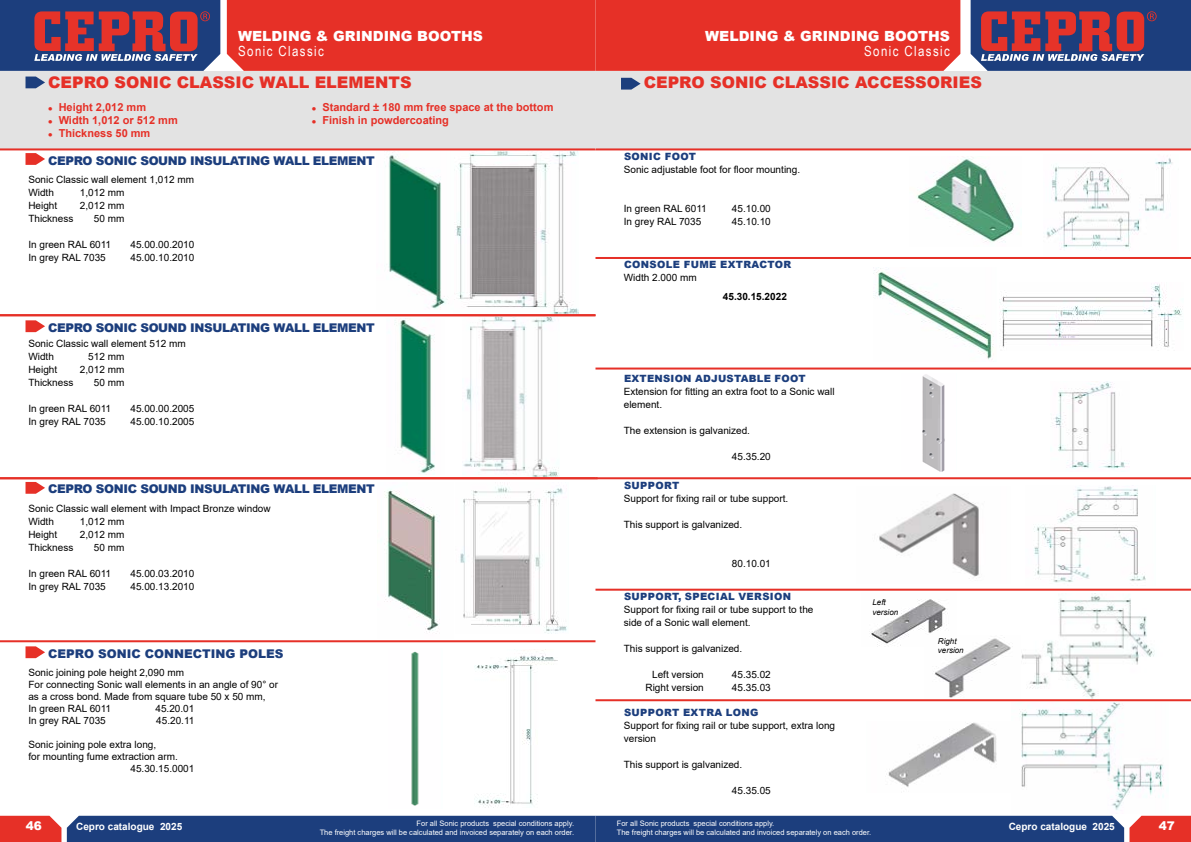
<style>
.page{position:relative;width:1191px;height:842px;background:#fff}
.page>*{position:absolute;margin:0;border:0;box-sizing:border-box;transform-origin:0 0}
.t1{font:900 16px "Arial";color:#e63027}
.t2{font:900 14px "Arial";color:#fff}
.t3{font:14px "Arial Narrow";letter-spacing:.1em;color:#fff}
.t4{font:900 12px "Arial";letter-spacing:-.03em;color:#1c3e7d}
.t5{font:900 12px "Arial";color:#1c3e7d}
.t6{font:900 12px "Arial";color:#fff}
.t7{font:700 11px "Arial";color:#e63027}
.t8{font:10px/13px "Arial";color:#000}
.t9{font:900 10px "Arial";letter-spacing:.035em;color:#1c3e7d}
.t10{font:700 10px "Arial";color:#fff}
.t11{font:700 10px "Arial";color:#000}
.t12{font:italic 8px/9.6px "Arial";color:#000}
.t13{font:7.5px/9px "Arial";color:#fff;text-align:right}
</style>
<div class="page">
<div style="left:227px;top:0;width:733px;height:71px;background:#e63027"></div>
<div style="left:0;top:816px;width:61px;height:26px;background:#e63027"></div>
<div style="left:67px;top:816px;width:1124px;height:26px;background:#1c3e7d"></div>
<svg style="left:970px;top:0;width:221px;height:71px;background:#5f456c"></svg>
<svg style="left:0;top:0;width:220px;height:71px;background:#5e446c"></svg>
<img style="left:454px;top:150px;width:124px;height:164px">
<img style="left:462px;top:316px;width:97px;height:161px">
<img style="left:474px;top:649px;width:84px;height:159px">
<img style="left:460px;top:486px;width:107px;height:147px">
<img style="left:411px;top:651px;width:8px;height:155px">
<img style="left:388px;top:152px;width:58px;height:157px">
<img style="left:394px;top:320px;width:41px;height:154px">
<img style="left:384px;top:490px;width:56px;height:144px">
<img style="left:1018px;top:595px;width:144px;height:107px">
<img style="left:879px;top:493px;width:100px;height:84px">
<img style="left:922px;top:374px;width:23px;height:98px">
<img style="left:1055px;top:382px;width:74px;height:87px">
<img style="left:1034px;top:486px;width:112px;height:97px">
<img style="left:871px;top:599px;width:77px;height:48px">
<img style="left:1019px;top:703px;width:145px;height:107px">
<img style="left:888px;top:722px;width:132px;height:70px">
<img style="left:924px;top:635px;width:96px;height:63px">
<img style="left:916px;top:157px;width:99px;height:85px">
<img style="left:1046px;top:158px;width:127px;height:92px">
<img style="left:874px;top:267px;width:120px;height:93px">
<img style="left:999px;top:284px;width:183px;height:64px">
<svg style="left:26px;top:153px;width:19px;height:12px"></svg>
<svg style="left:26px;top:320px;width:19px;height:12px"></svg>
<svg style="left:26px;top:482px;width:19px;height:12px"></svg>
<svg style="left:26px;top:646px;width:19px;height:12px"></svg>
<div style="left:0;top:71px;width:595px;height:77px;background:#e3e3e3"></div>
<svg style="left:26px;top:77px;width:19px;height:11px"></svg>
<hr style="left:0;top:148px;width:595px;height:2px;background:#e63027">
<hr style="left:0;top:640px;width:595px;height:2px;background:#e63027">
<hr style="left:0;top:477px;width:595px;height:2px;background:#e63027">
<hr style="left:0;top:314px;width:595px;height:2px;background:#e63027">
<div style="left:595px;top:71px;width:596px;height:77px;background:#e3e3e3"></div>
<svg style="left:621px;top:78px;width:19px;height:12px"></svg>
<hr style="left:595px;top:148px;width:596px;height:2px;background:#e63027">
<hr style="left:595px;top:257px;width:596px;height:2px;background:#e63027">
<hr style="left:595px;top:368px;width:596px;height:2px;background:#e63027">
<hr style="left:595px;top:477px;width:596px;height:2px;background:#e63027">
<hr style="left:595px;top:589px;width:596px;height:2px;background:#e63027">
<hr style="left:595px;top:699px;width:596px;height:2px;background:#e63027">
<h2 class="t2" style="left:238px;top:26px;width:246px">WELDING &amp; GRINDING BOOTHS</h2>
<h1 class="t1" style="left:48px;top:71px;width:365px">CEPRO SONIC CLASSIC WALL ELEMENTS</h1>
<h2 class="t3" style="left:238px;top:40px;width:87px">Sonic Classic</h2>
<p class="t7" style="left:48px;top:100px;width:99px">● Height 2,012 mm</p>
<p class="t7" style="left:48px;top:113px;width:131px">● Width 1,012 or 512 mm</p>
<p class="t7" style="left:48px;top:126px;width:104px">● Thickness 50 mm</p>
<p class="t7" style="left:312px;top:100px;width:243px">● Standard ± 180 mm free space at the bottom</p>
<p class="t7" style="left:312px;top:113px;width:139px">● Finish in powdercoating</p>
<p class="t4" style="left:48px;top:151px;width:328px">CEPRO SONIC SOUND INSULATING WALL ELEMENT</p>
<p class="t8" style="left:28px;top:173px;width:167px">Sonic Classic wall element 1,012 mm<br>Width</p>
<p class="t8" style="left:80px;top:186px;width:46px">1,012 mm</p>
<p class="t8" style="left:28px;top:199px;width:30px">Height</p>
<p class="t8" style="left:80px;top:199px;width:46px">2,012 mm</p>
<p class="t8" style="left:28px;top:212px;width:47px">Thickness</p>
<p class="t8" style="left:94px;top:212px;width:32px">50 mm</p>
<p class="t8" style="left:28px;top:238px;width:84px">In green RAL 6011</p>
<p class="t8" style="left:130px;top:238px;width:65px">45.00.00.2010</p>
<p class="t8" style="left:28px;top:251px;width:79px">In grey RAL 7035</p>
<p class="t8" style="left:130px;top:251px;width:65px">45.00.10.2010</p>
<p class="t4" style="left:48px;top:319px;width:328px">CEPRO SONIC SOUND INSULATING WALL ELEMENT</p>
<p class="t8" style="left:28px;top:337px;width:159px">Sonic Classic wall element 512 mm<br>Width</p>
<p class="t8" style="left:88px;top:350px;width:38px">512 mm</p>
<h2 class="t2" style="left:705px;top:26px;width:246px">WELDING &amp; GRINDING BOOTHS</h2>
<h1 class="t1" style="left:643px;top:71px;width:340px">CEPRO SONIC CLASSIC ACCESSORIES</h1>
<h2 class="t3" style="left:864px;top:40px;width:87px">Sonic Classic</h2>
<p class="t9" style="left:624px;top:150px;width:73px">SONIC FOOT</p>
<p class="t8" style="left:624px;top:163px;width:178px">Sonic adjustable foot for floor mounting.</p>
<p class="t8" style="left:624px;top:202px;width:84px">In green RAL 6011</p>
<p class="t8" style="left:732px;top:202px;width:40px">45.10.00</p>
<p class="t8" style="left:624px;top:215px;width:79px">In grey RAL 7035</p>
<p class="t8" style="left:732px;top:215px;width:40px">45.10.10</p>
<p class="t9" style="left:624px;top:257px;width:169px">CONSOLE FUME EXTRACTOR</p>
<p class="t8" style="left:624px;top:271px;width:74px">Width 2.000 mm</p>
<p class="t11" style="left:723px;top:290px;width:65px">45.30.15.2022</p>
<p class="t8" style="left:28px;top:363px;width:30px">Height</p>
<p class="t8" style="left:80px;top:363px;width:46px">2,012 mm</p>
<p class="t8" style="left:28px;top:376px;width:47px">Thickness</p>
<p class="t8" style="left:94px;top:376px;width:32px">50 mm</p>
<p class="t8" style="left:28px;top:402px;width:84px">In green RAL 6011</p>
<p class="t8" style="left:130px;top:402px;width:65px">45.00.00.2005</p>
<p class="t8" style="left:28px;top:415px;width:79px">In grey RAL 7035</p>
<p class="t8" style="left:130px;top:415px;width:65px">45.00.10.2005</p>
<p class="t9" style="left:624px;top:371px;width:183px">EXTENSION ADJUSTABLE FOOT</p>
<p class="t8" style="left:624px;top:384px;width:212px">Extension for fitting an extra foot to a Sonic wall element.</p>
<p class="t8" style="left:624px;top:423px;width:128px">The extension is galvanized.</p>
<p class="t8" style="left:732px;top:449px;width:40px">45.35.20</p>
<p class="t9" style="left:624px;top:478px;width:57px">SUPPORT</p>
<p class="t8" style="left:624px;top:492px;width:166px">Support for fixing rail or tube support.</p>
<p class="t8" style="left:624px;top:518px;width:120px">This support is galvanized.</p>
<p class="t8" style="left:732px;top:557px;width:40px">80.10.01</p>
<p class="t9" style="left:624px;top:589px;width:169px">SUPPORT, SPECIAL VERSION</p>
<p class="t8" style="left:624px;top:603px;width:191px">Support for fixing rail or tube support to the side of a Sonic wall element.</p>
<p class="t8" style="left:624px;top:642px;width:120px">This support is galvanized.</p>
<p class="t8" style="left:652px;top:668px;width:53px">Left version</p>
<p class="t8" style="left:732px;top:668px;width:40px">45.35.02</p>
<p class="t8" style="left:645px;top:681px;width:60px">Right version</p>
<p class="t8" style="left:732px;top:681px;width:40px">45.35.03</p>
<p class="t4" style="left:48px;top:480px;width:328px">CEPRO SONIC SOUND INSULATING WALL ELEMENT</p>
<p class="t8" style="left:28px;top:502px;width:244px">Sonic Classic wall element with Impact Bronze window<br>Width</p>
<p class="t8" style="left:80px;top:515px;width:46px">1,012 mm</p>
<p class="t8" style="left:28px;top:528px;width:30px">Height</p>
<p class="t8" style="left:80px;top:528px;width:46px">2,012 mm</p>
<p class="t8" style="left:28px;top:541px;width:47px">Thickness</p>
<p class="t8" style="left:94px;top:541px;width:32px">50 mm</p>
<p class="t8" style="left:28px;top:567px;width:84px">In green RAL 6011</p>
<p class="t8" style="left:130px;top:567px;width:65px">45.00.03.2010</p>
<p class="t8" style="left:28px;top:580px;width:79px">In grey RAL 7035</p>
<p class="t8" style="left:130px;top:580px;width:65px">45.00.13.2010</p>
<p class="t12" style="left:872px;top:597px;width:27px">Left version</p>
<p class="t12" style="left:938px;top:636px;width:27px">Right version</p>
<p class="t5" style="left:48px;top:645px;width:237px">CEPRO SONIC CONNECTING POLES</p>
<p class="t8" style="left:28px;top:667px;width:251px;line-height:12px">Sonic joining pole height 2,090 mm<br>For connecting Sonic wall elements in an angle of 90° or as a cross bond. Made from square tube 50 x 50 mm,<br>In green RAL 6011</p>
<p class="t8" style="left:155px;top:702px;width:40px">45.20.01</p>
<p class="t9" style="left:624px;top:705px;width:136px">SUPPORT EXTRA LONG</p>
<p class="t8" style="left:624px;top:719px;width:213px">Support for fixing rail or tube support, extra long version</p>
<p class="t8" style="left:624px;top:758px;width:120px">This support is galvanized.</p>
<p class="t8" style="left:732px;top:784px;width:40px">45.35.05</p>
<p class="t13" style="left:617px;top:818px;width:256px;text-align:left">For all Sonic products special conditions apply.<br>The freight charges will be calculated and invoiced separately on each order.</p>
<p class="t8" style="left:28px;top:714px;width:79px">In grey RAL 7035</p>
<p class="t8" style="left:156px;top:714px;width:40px">45.20.11</p>
<p class="t8" style="left:28px;top:738px;width:129px">Sonic joining pole extra long,</p>
<p class="t8" style="left:28px;top:750px;width:151px">for mounting fume extraction arm.</p>
<p class="t8" style="left:130px;top:762px;width:65px">45.30.15.0001</p>
<p class="t13" style="left:320px;top:818px;width:256px">For all Sonic products special conditions apply.<br>The freight charges will be calculated and invoiced separately on each order.</p>
<p class="t6" style="left:26px;top:817px;width:18px">46</p>
<p class="t10" style="left:76px;top:819px;width:108px">Cepro catalogue 2025</p>
<p class="t10" style="left:1008px;top:819px;width:108px">Cepro catalogue 2025</p>
<p class="t6" style="left:1158px;top:817px;width:18px">47</p>
</div>
